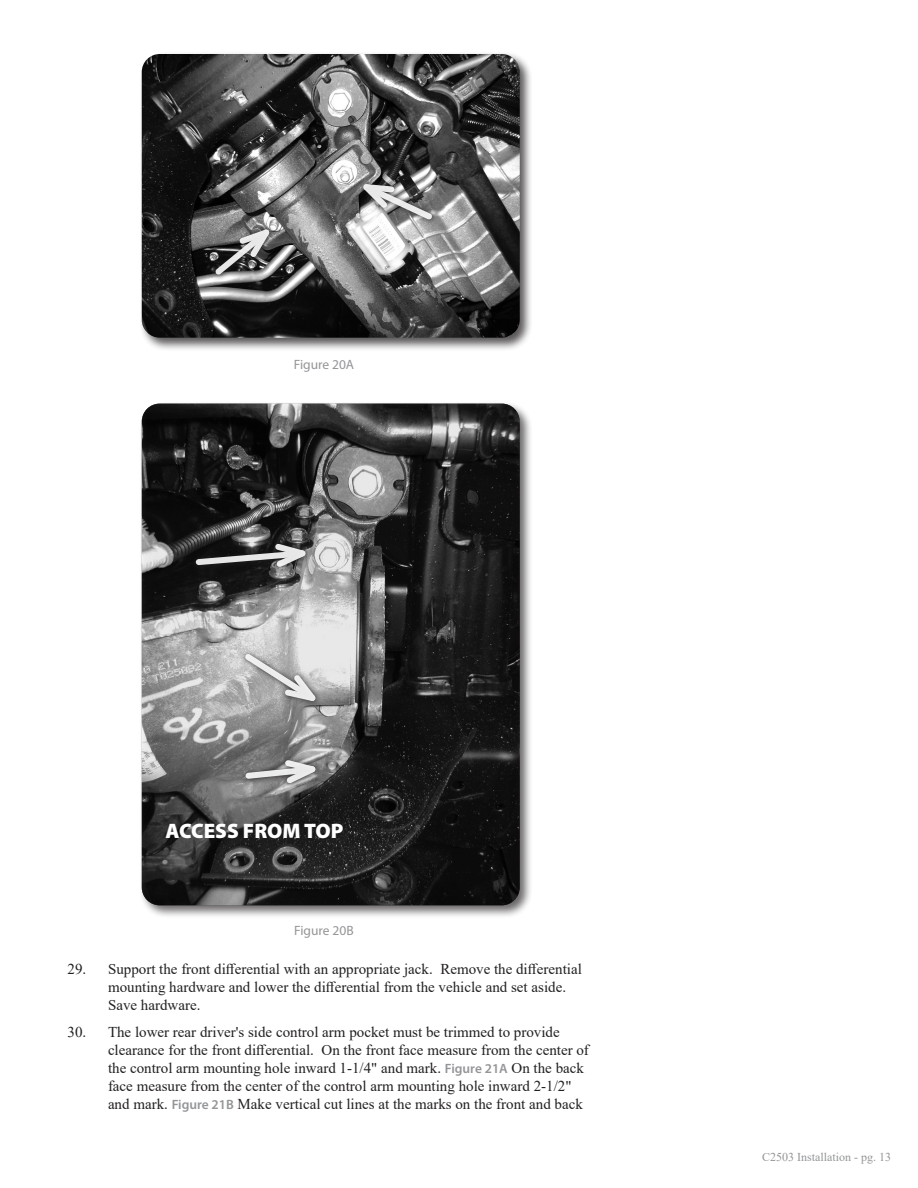
<style>
.page{position:relative;width:918px;height:1188px;background:#fff}
.page>*{position:absolute;margin:0;border:0;box-sizing:border-box;transform-origin:0 0}
.Headline{font:900 21px "Myriad Pro";color:#fff}
.t1{font:15px/18px "Times New Roman";color:#231f20}
.t2{font:13.5px "Myriad Pro";color:#939598}
.t3{font:12px "Times New Roman";color:#939598}
.s1{font-family:"Myriad Pro";font-weight:600;font-size:13.5px;color:#939598}
</style>
<div class="page">
<div style="left:139px;top:51px;width:394px;height:300px;background:#231f20;opacity:.75"></div>
<img style="left:142px;top:54px;width:378px;height:284px">
<div style="left:358px;top:179px;width:80px;height:47px;background:#231f20;opacity:.9"></div>
<svg style="left:351px;top:179px;width:86px;height:45px;background:#969696"></svg>
<svg style="left:210px;top:221px;width:70px;height:59px;background:#7e7d7d"></svg>
<div style="left:139px;top:401px;width:394px;height:518px;background:#231f20;opacity:.75"></div>
<img style="left:142px;top:404px;width:378px;height:501px">
<div style="left:240px;top:755px;width:82px;height:34px;background:#231f20;opacity:.9"></div>
<svg style="left:242px;top:756px;width:88px;height:32px;background:#939393"></svg>
<svg style="left:240px;top:649px;width:87px;height:58px;background:#bbb"></svg>
<div style="left:191px;top:539px;width:121px;height:34px;background:#231f20;opacity:.9"></div>
<svg style="left:192px;top:539px;width:128px;height:33px;background:#606060"></svg>
<p class="t2" style="left:294px;top:356px;width:62px">Figure 20A</p>
<p class="Headline" style="left:166px;top:819px;width:179px">ACCESS FROM TOP</p>
<p class="t2" style="left:294px;top:922px;width:61px">Figure 20B</p>
<p class="t1" style="left:108px;top:960px;width:475px;text-indent:-40px">29. Support the front differential with an appropriate jack. Remove the differential mounting hardware and lower the differential from the vehicle and set aside.<br>Save hardware.</p>
<p class="t1" style="left:108px;top:1022px;width:482px;text-indent:-40px">30. The lower rear driver's side control arm pocket must be trimmed to provide clearance for the front differential. On the front face measure from the center of the control arm mounting hole inward 1-1/4" and mark. <span class="s1">Figure 21A</span> On the back face measure from the center of the control arm mounting hole inward 2-1/2" and mark. <span class="s1">Figure 21B</span> Make vertical cut lines at the marks on the front and back</p>
<p class="t3" style="left:762px;top:1149px;width:130px">C2503 Installation - pg. 13</p>
</div>
